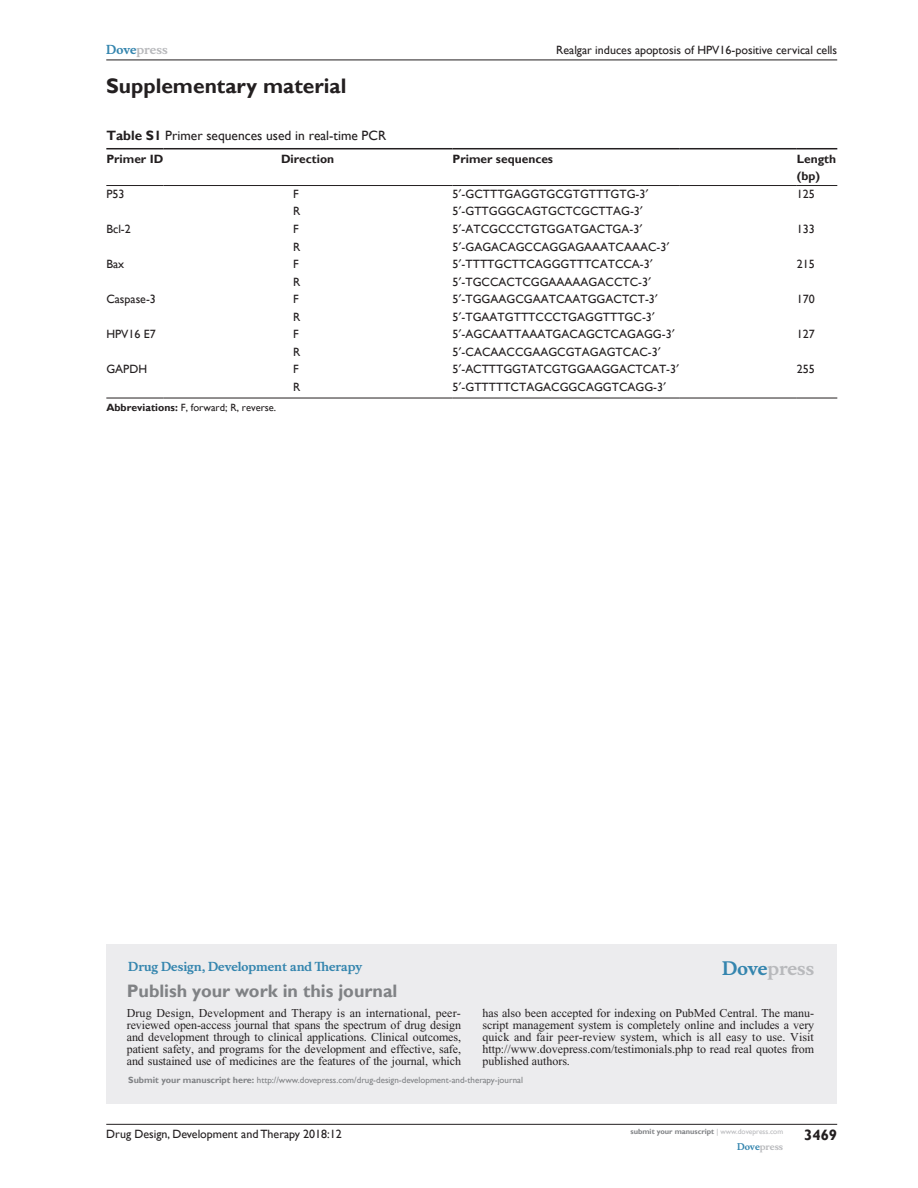
<style>
.page{position:relative;width:918px;height:1188px;background:#fff}
.page>*{position:absolute;margin:0;border:0;box-sizing:border-box;transform-origin:0 0}
.t1{font:700 21px "Gill Sans";color:#231f20}
.PromBx-H1{font:700 18px "Gill Sans";color:#808285}
.PromBx-Brand{font:700 18px "Musee";color:#b8b9bc}
.t2{font:700 15px "Gill Sans";color:#231f20}
.TN_TT{font:13.5px "Gill Sans";color:#231f20}
.PromBx-Tx{font:12px/12px "Times New Roman";letter-spacing:-.005em;color:#231f20;text-align:justify}
.TB{font:12px "Gill Sans";color:#231f20}
.TCH{font:700 12px/16.5px "Gill Sans";color:#231f20}
.PromBx-JrnlName{font:700 12px "Musee";color:#3485ae}
.TB-indent1{font:12px "Gill Sans";color:#231f20}
.t3{font:700 12px "Musee";color:#b8b9bc}
.TSNRI{font:10.5px "Gill Sans";color:#231f20}
.PromBx-SubmitMssWebA{font:9px "Gill Sans";color:#808285}
.t4{font:700 9px "Musee";color:#b8b9bc}
.t5{font:700 7.5px "Gill Sans";color:#808285}
.s1{color:#3485ae}
.s2{font-weight:700}
.s3{font-weight:400;color:#b8b9bc}
</style>
<div class="page">
<div style="left:106px;top:944px;width:731px;height:159px;background:#ececee"></div>
<hr style="left:106px;top:1124px;width:731px;height:1px;background:#231f20">
<hr style="left:106px;top:60px;width:731px;height:1px;background:#231f20">
<hr style="left:106px;top:185px;width:57px;height:1px;background:#231f20">
<hr style="left:163px;top:185px;width:118px;height:1px;background:#231f20">
<hr style="left:281px;top:185px;width:54px;height:1px;background:#231f20">
<hr style="left:335px;top:185px;width:118px;height:1px;background:#231f20">
<hr style="left:453px;top:185px;width:226px;height:1px;background:#231f20">
<hr style="left:679px;top:185px;width:118px;height:1px;background:#231f20">
<hr style="left:797px;top:185px;width:40px;height:1px;background:#231f20">
<hr style="left:106px;top:148px;width:57px;height:1px;background:#231f20">
<hr style="left:163px;top:148px;width:118px;height:1px;background:#231f20">
<hr style="left:281px;top:148px;width:54px;height:1px;background:#231f20">
<hr style="left:335px;top:148px;width:118px;height:1px;background:#231f20">
<hr style="left:453px;top:148px;width:226px;height:1px;background:#231f20">
<hr style="left:679px;top:148px;width:118px;height:1px;background:#231f20">
<hr style="left:797px;top:148px;width:40px;height:1px;background:#231f20">
<hr style="left:106px;top:398px;width:57px;height:1px;background:#231f20">
<hr style="left:163px;top:398px;width:118px;height:1px;background:#231f20">
<hr style="left:281px;top:398px;width:54px;height:1px;background:#231f20">
<hr style="left:335px;top:398px;width:118px;height:1px;background:#231f20">
<hr style="left:453px;top:398px;width:226px;height:1px;background:#231f20">
<hr style="left:679px;top:398px;width:118px;height:1px;background:#231f20">
<hr style="left:797px;top:398px;width:40px;height:1px;background:#231f20">
<p class="t3" style="left:106px;top:43px;width:63px"><span class="s1">Dove</span>press</p>
<p class="TB" style="left:556px;top:43px;width:282px">Realgar induces apoptosis of HPV16-positive cervical cells</p>
<h1 class="t1" style="left:106px;top:73px;width:242px">Supplementary material</h1>
<p class="TN_TT" style="left:106px;top:127px;width:272px"><span class="s2">Table S1</span> Primer sequences used in real-time PCR</p>
<p class="TCH" style="left:106px;top:151px;width:58px">Primer ID</p>
<p class="TCH" style="left:281px;top:151px;width:55px">Direction</p>
<p class="TCH" style="left:453px;top:151px;width:102px">Primer sequences</p>
<p class="TCH" style="left:797px;top:151px;width:41px">Length (bp)</p>
<p class="TB" style="left:106px;top:187px;width:20px">P53</p>
<p class="TB-indent1" style="left:293px;top:187px;width:7px">F</p>
<p class="TB" style="left:453px;top:187px;width:62px">5 -GCTTTGAGG</p>
<p class="TB" style="left:539px;top:187px;width:17px">TGCG</p>
<p class="TB" style="left:573px;top:187px;width:74px">TGTTTGTG-3</p>
<p class="TB" style="left:797px;top:187px;width:19px">125</p>
<p class="TB-indent1" style="left:293px;top:204px;width:8px">R</p>
<p class="TB" style="left:453px;top:204px;width:46px">5 -GTTGGGCAG</p>
<p class="TB" style="left:541px;top:204px;width:42px">TGCTCGC</p>
<p class="TB" style="left:599px;top:204px;width:43px">TTAG -3</p>
<p class="TB" style="left:106px;top:222px;width:26px">Bcl-2</p>
<p class="TB-indent1" style="left:293px;top:222px;width:7px">F</p>
<p class="TB" style="left:453px;top:222px;width:38px">5 -ATCGCCC</p>
<p class="TB" style="left:524px;top:222px;width:33px">TGTGGA</p>
<p class="TB" style="left:573px;top:222px;width:17px">TGAC</p>
<p class="TB" style="left:605px;top:222px;width:36px">TGA-3</p>
<p class="TB" style="left:797px;top:222px;width:19px">133</p>
<p class="TB-indent1" style="left:293px;top:240px;width:8px">R</p>
<p class="TB" style="left:453px;top:240px;width:23px">5-GAGACAGCCAGGAGAAA</p>
<p class="TB" style="left:608px;top:240px;width:17px">TCAAAC</p>
<p class="TB" style="left:657px;top:240px;width:11px">-3</p>
<p class="TB" style="left:106px;top:257px;width:19px">Bax</p>
<p class="TB-indent1" style="left:293px;top:257px;width:7px">F</p>
<p class="TB" style="left:453px;top:257px;width:84px">5 -TTTTGCTTCAGGG</p>
<p class="TB" style="left:570px;top:257px;width:55px">TTTCATCCA</p>
<p class="TB" style="left:640px;top:257px;width:11px">-3</p>
<p class="TB" style="left:797px;top:257px;width:19px">215</p>
<p class="TB-indent1" style="left:293px;top:275px;width:8px">R</p>
<p class="TB" style="left:453px;top:275px;width:30px">5 -TGCCAC</p>
<p class="TB" style="left:515px;top:275px;width:17px">TCGGAAAAAGACC</p>
<p class="TB" style="left:623px;top:275px;width:27px">TC-3</p>
<p class="TB" style="left:106px;top:292px;width:51px">Caspase-3</p>
<p class="TB-indent1" style="left:293px;top:292px;width:7px">F</p>
<p class="TB" style="left:453px;top:292px;width:30px">5 -TGGAAGCGAA</p>
<p class="TB" style="left:549px;top:292px;width:17px">TCAA</p>
<p class="TB" style="left:581px;top:292px;width:17px">TGGAC</p>
<p class="TB" style="left:622px;top:292px;width:34px">TCT-3</p>
<p class="TB" style="left:797px;top:292px;width:19px">170</p>
<p class="TB-indent1" style="left:293px;top:310px;width:8px">R</p>
<p class="TB" style="left:453px;top:310px;width:30px">5 -TGAA</p>
<p class="TB" style="left:498px;top:310px;width:47px">TGTTTCCC</p>
<p class="TB" style="left:561px;top:310px;width:17px">TGAGG</p>
<p class="TB" style="left:603px;top:310px;width:50px">TTTGC-3</p>
<p class="TB" style="left:106px;top:327px;width:51px">HPV16 E7</p>
<p class="TB-indent1" style="left:293px;top:327px;width:7px">F</p>
<p class="TB" style="left:453px;top:327px;width:23px">5-AGCAA</p>
<p class="TB" style="left:507px;top:327px;width:24px">TTAAA</p>
<p class="TB" style="left:545px;top:327px;width:17px">TGACAGC</p>
<p class="TB" style="left:603px;top:327px;width:17px">TCAGAGG</p>
<p class="TB" style="left:662px;top:327px;width:11px">-3</p>
<p class="TB" style="left:797px;top:327px;width:19px">127</p>
<p class="TB-indent1" style="left:293px;top:345px;width:8px">R</p>
<p class="TB" style="left:453px;top:345px;width:23px">5-CACAACCGAAGCG</p>
<p class="TB" style="left:575px;top:345px;width:17px">TAGAG</p>
<p class="TB" style="left:616px;top:345px;width:17px">TCAC</p>
<p class="TB" style="left:648px;top:345px;width:11px">-3</p>
<p class="TB" style="left:106px;top:362px;width:40px">GAPDH</p>
<p class="TB-indent1" style="left:293px;top:362px;width:7px">F</p>
<p class="TB" style="left:453px;top:362px;width:125px">5 -ACTTTGGTATCGTGGAAGGAC</p>
<p class="TB" style="left:636px;top:362px;width:42px">TCAT-3</p>
<p class="TB" style="left:797px;top:362px;width:19px">255</p>
<p class="TB-indent1" style="left:293px;top:380px;width:8px">R</p>
<p class="TB" style="left:453px;top:380px;width:84px">5 -GTTTTTCTAGACGGCAGG</p>
<p class="TB" style="left:612px;top:380px;width:17px">TCAGG</p>
<p class="TB" style="left:653px;top:380px;width:11px">-3</p>
<p class="TSNRI" style="left:106px;top:402px;width:171px"><span class="s2">Abbreviations:</span> F, forward; R, reverse.</p>
<p class="PromBx-JrnlName" style="left:128px;top:959px;width:236px">Drug Design, Development and Therapy</p>
<p class="PromBx-H1" style="left:127px;top:980px;width:272px">Publish your work in this journal</p>
<p class="PromBx-Brand" style="left:722px;top:958px;width:94px"><span class="s1">Dove</span>press</p>
<p class="PromBx-Tx" style="left:127px;top:1007px;width:336px">Drug Design, Development and Therapy is an international, peer&shy;reviewed open-access journal that spans the spectrum of drug design and development through to clinical applications. Clinical outcomes, patient safety, and programs for the development and effective, safe, and sustained use of medicines are the features of the journal, which</p>
<p class="PromBx-Tx" style="left:482px;top:1007px;width:333px">has also been accepted for indexing on PubMed Central. The manu&shy;script management system is completely online and includes a very quick and fair peer-review system, which is all easy to use. Visit http://www.dovepress.com/testimonials.php to read real quotes from published authors.</p>
<p class="PromBx-SubmitMssWebA" style="left:128px;top:1075px;width:396px"><span class="s2">Submit your manuscript here:</span> http://www.dovepress.com/drug-design-development-and-therapy-journal</p>
<p class="TB" style="left:106px;top:1127px;width:237px">Drug Design, Development and Therapy 2018:12</p>
<p class="t5" style="left:631px;top:1127px;width:154px">submit your manuscript <span class="s3">| www.dovepress.com</span></p>
<p class="t4" style="left:737px;top:1141px;width:48px"><span class="s1">Dove</span>press</p>
<p class="t2" style="left:804px;top:1126px;width:35px">3469</p>
</div>
